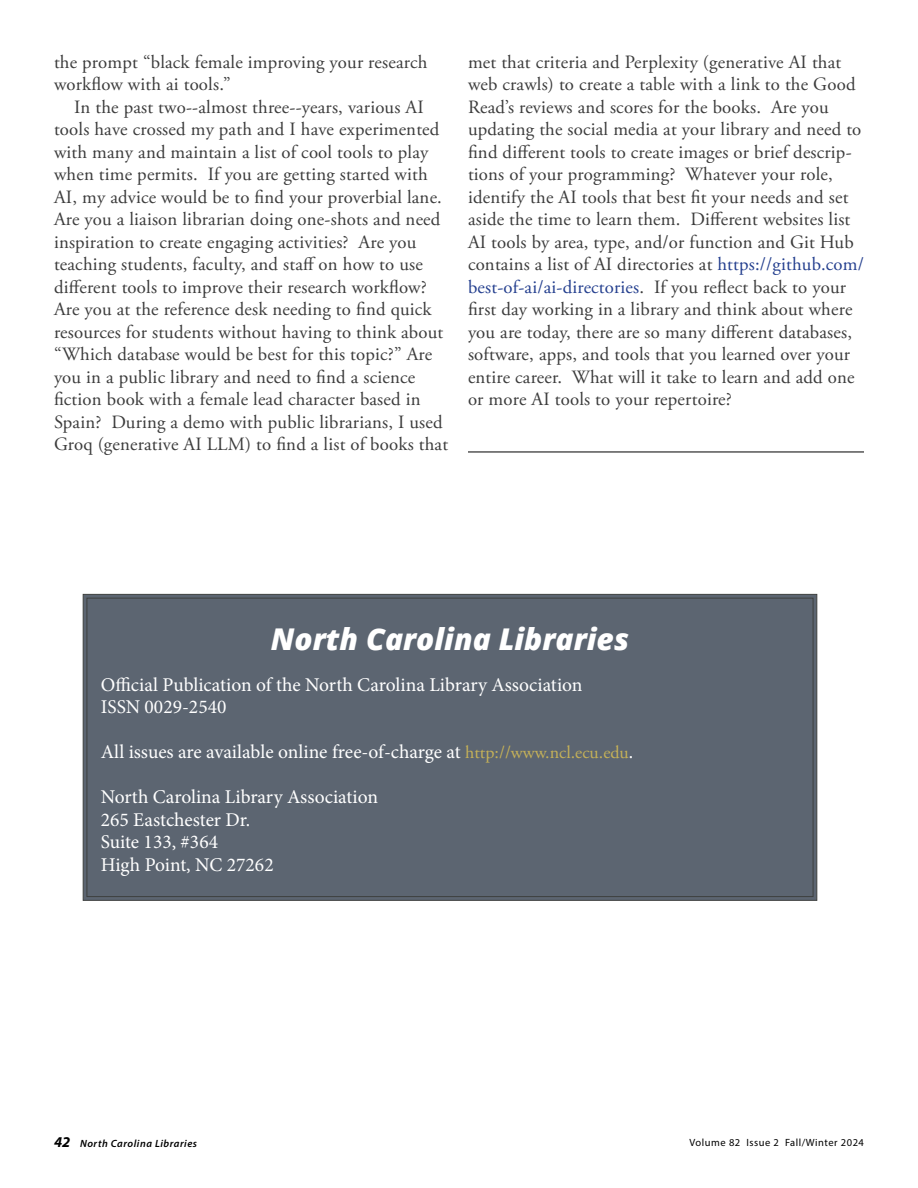
<style>
.page{position:relative;width:918px;height:1188px;background:#fff}
.page>*{position:absolute;margin:0;border:0;box-sizing:border-box;transform-origin:0 0}
.t1{font:italic 800 30px "Open Sans";color:#fff}
.t2{font:19.5px/22.5px "Minion Pro";color:#fff}
.t3{font:18.75px/22.5px "Adobe Garamond Pro";letter-spacing:.01em;color:#3c3c3c}
.t4{font:10.5px "Myriad Pro";letter-spacing:.05em;color:#000}
.t5{font:italic 600 10.5px "Myriad Pro";letter-spacing:.05em;color:#000}
.s1{color:#25408f}
.s2{font-family:"Adobe Garamond Pro";font-size:18px;color:#c5b158}
.s3{font-weight:700;font-size:15px}
</style>
<div class="page">
<div style="left:82px;top:594px;width:736px;height:307px;background:#5c6571"></div>
<hr style="left:468px;top:452px;width:396px;height:1px;background:#000">
<p class="t3" style="left:54px;top:51px;width:375px">the prompt “black female improving your research workflow with ai tools.”</p>
<p class="t3" style="left:54px;top:96px;width:396px;text-indent:20px">In the past two--almost three--years, various AI tools have crossed my path and I have experimented with many and maintain a list of cool tools to play when time permits. If you are getting started with AI, my advice would be to find your proverbial lane.<br>Are you a liaison librarian doing one-shots and need inspiration to create engaging activities? Are you teaching students, faculty, and staff on how to use different tools to improve their research workflow?<br>Are you at the reference desk needing to find quick resources for students without having to think about “Which database would be best for this topic?” Are you in a public library and need to find a science fiction book with a female lead character based in Spain? During a demo with public librarians, I used Groq (generative AI LLM) to find a list of books that</p>
<p class="t3" style="left:468px;top:51px;width:397px">met that criteria and Perplexity (generative AI that web crawls) to create a table with a link to the Good Read’s reviews and scores for the books. Are you updating the social media at your library and need to find different tools to create images or brief descrip&shy;tions of your programming? Whatever your role, identify the AI tools that best fit your needs and set aside the time to learn them. Different websites list AI tools by area, type, and/or function and Git Hub contains a list of AI directories at <span class="s1">https://github.com/ best-of-ai/ai-directories</span>. If you reflect back to your first day working in a library and think about where you are today, there are so many different databases, software, apps, and tools that you learned over your entire career. What will it take to learn and add one or more AI tools to your repertoire?</p>
<h1 class="t1" style="left:271px;top:617px;width:360px">North Carolina Libraries</h1>
<p class="t2" style="left:101px;top:673px;width:483px">Official Publication of the North Carolina Library Association<br>ISSN 0029-2540</p>
<p class="t2" style="left:101px;top:741px;width:534px">All issues are available online free-of-charge at <span class="s2">http://www.ncl.ecu.edu</span>.</p>
<p class="t2" style="left:101px;top:786px;width:279px">North Carolina Library Association<br>265 Eastchester Dr.<br>Suite 133, #364<br>High Point, NC 27262</p>
<p class="t5" style="left:54px;top:1136px;width:145px"><span class="s3">42</span> North Carolina Libraries</p>
<p class="t4" style="left:690px;top:1136px;width:176px">Volume 82 Issue 2 Fall/Winter 2024</p>
</div>
